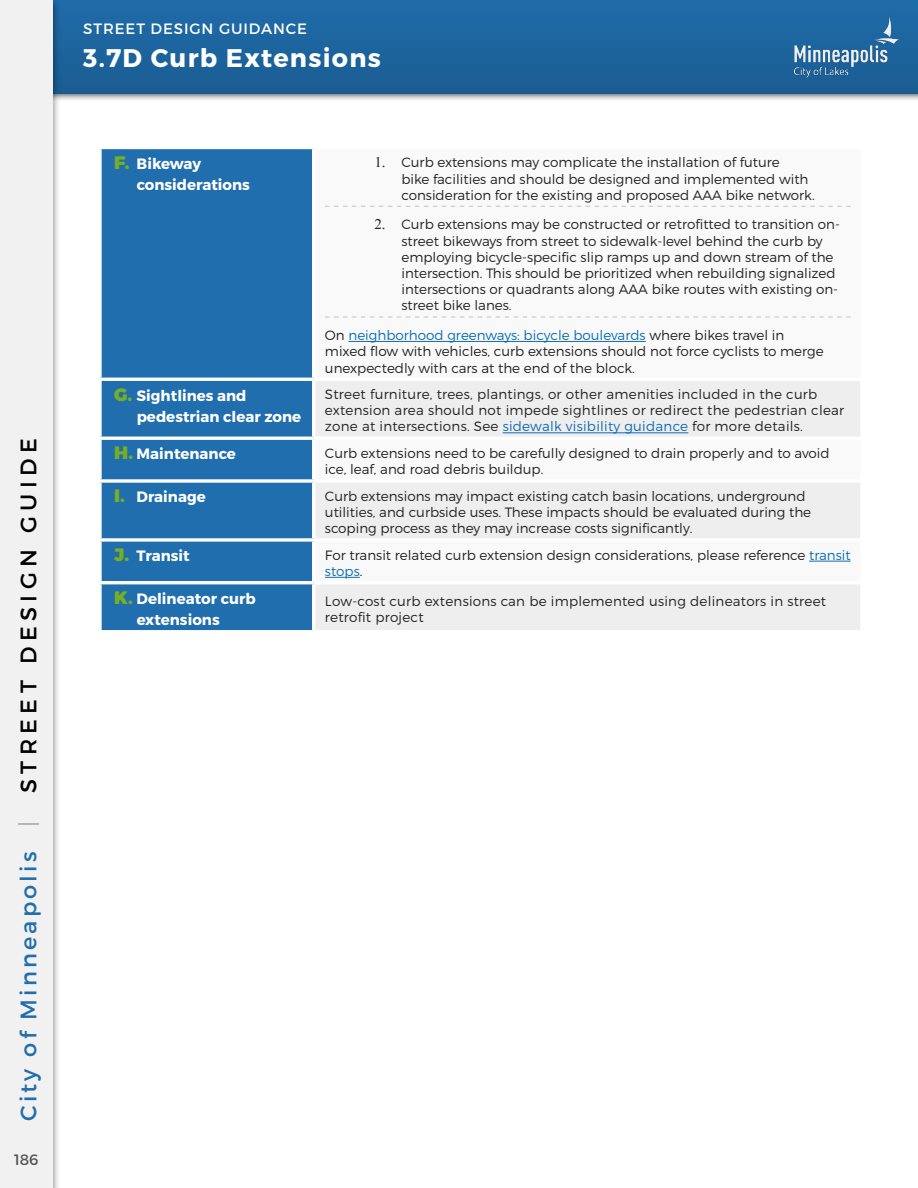
<style>
.page{position:relative;width:918px;height:1188px;background:#fff}
.page>*{position:absolute;margin:0;border:0;box-sizing:border-box;transform-origin:0 0}
.Top_White_Header{font:700 25.5px "Montserrat";letter-spacing:.05em;color:#fff}
.t1{font:22.5px "Montserrat";letter-spacing:.19em;color:#206ead}
.t2{font:700 15px/21px "Montserrat";color:#fff}
.Little_top_White_hea{font:15px "Montserrat";letter-spacing:.06em;color:#fff}
.t3{font:15px "Montserrat";color:#545456}
.t4{font:300 13.5px/16.2px "Montserrat";color:#222}
.t5{font:300 13.5px/16.2px "Montserrat";letter-spacing:.02em;color:#222}
.s1{color:#b2b4b7}
.s2{color:#000}
.s3{font-weight:900;font-size:18px;color:#76ae25}
.s4{color:#0e6db7}
</style>
<div class="page">
<div style="left:0;top:0;width:918px;height:102px;background:#000;opacity:.69"></div>
<div style="left:0;top:0;width:918px;height:93px;background:#1d659e"></div>
<div style="left:0;top:0;width:61px;height:1188px;background:#000;opacity:.37"></div>
<div style="left:0;top:0;width:52px;height:1188px;background:#f1f1f1"></div>
<img style="left:794px;top:16px;width:105px;height:61px">
<div style="left:102px;top:149px;width:210px;height:481px;background:#206ead"></div>
<svg style="left:315px;top:381px;width:545px;height:249px;fill:#eee"></svg>
<hr style="left:98px;top:378px;width:216px;height:3px;background:#fff">
<hr style="left:98px;top:437px;width:216px;height:3px;background:#fff">
<hr style="left:314px;top:437px;width:550px;height:3px;background:#fff">
<svg style="left:100px;top:479px;width:214px;height:4px"></svg>
<hr style="left:314px;top:479px;width:550px;height:4px;background:#fff">
<svg style="left:100px;top:538px;width:214px;height:4px"></svg>
<hr style="left:314px;top:538px;width:550px;height:4px;background:#fff">
<hr style="left:98px;top:581px;width:216px;height:3px;background:#fff">
<hr style="left:314px;top:581px;width:550px;height:3px;background:#fff">
<svg style="left:100px;top:149px;width:2px;height:229px"></svg>
<svg style="left:100px;top:381px;width:2px;height:56px"></svg>
<svg style="left:101px;top:440px;width:1px;height:39px"></svg>
<svg style="left:101px;top:483px;width:1px;height:55px"></svg>
<svg style="left:101px;top:542px;width:1px;height:39px"></svg>
<svg style="left:100px;top:584px;width:2px;height:46px"></svg>
<svg style="left:325px;top:206px;width:526px;height:1px"></svg>
<svg style="left:325px;top:316px;width:526px;height:2px"></svg>
<hr style="left:348px;top:341px;width:298px;height:1px;background:#0e6db7">
<hr style="left:503px;top:432px;width:185px;height:1px;background:#0e6db7">
<hr style="left:809px;top:561px;width:42px;height:1px;background:#0e6db7">
<hr style="left:325px;top:577px;width:35px;height:1px;background:#0e6db7">
<h2 class="t1" style="left:15px;top:1121px;width:684px;rotate:-90deg">City of Minneapolis <span class="s1">|</span> <span class="s2">STREET DESIGN GUIDE</span></h2>
<p class="t3" style="left:14px;top:1151px;width:26px">186</p>
<p class="Little_top_White_hea" style="left:83px;top:20px;width:225px">STREET DESIGN GUIDANCE</p>
<p class="Top_White_Header" style="left:83px;top:42px;width:299px">3.7D Curb Extensions</p>
<p class="t2" style="left:137px;top:153px;width:115px;text-indent:-22px"><span class="s3">F.</span> Bikeway considerations</p>
<p class="t4" style="left:401px;top:154px;width:415px">Curb extensions may complicate the installation of future<br>bike facilities and should be designed and implemented with consideration for the existing and proposed AAA bike network.</p>
<p class="t4" style="left:401px;top:216px;width:440px">Curb extensions may be constructed or retrofitted to transition on&shy;street bikeways from street to sidewalk-level behind the curb by employing bicycle-specific slip ramps up and down stream of the intersection. This should be prioritized when rebuilding signalized intersections or quadrants along AAA bike routes with existing on&shy;street bike lanes.</p>
<p class="t4" style="left:325px;top:327px;width:500px">On <span class="s4">neighborhood greenways: bicycle boulevards</span> where bikes travel in mixed flow with vehicles, curb extensions should not force cyclists to merge unexpectedly with cars at the end of the block.</p>
<p class="t2" style="left:137px;top:385px;width:166px;text-indent:-22px"><span class="s3">G.</span> Sightlines and pedestrian clear zone</p>
<p class="t5" style="left:325px;top:386px;width:521px">Street furniture, trees, plantings, or other amenities included in the curb extension area should not impede sightlines or redirect the pedestrian clear zone at intersections. See <span class="s4">sidewalk visibility guidance</span> for more details.</p>
<p class="t2" style="left:114px;top:444px;width:123px"><span class="s3">H.</span> Maintenance</p>
<p class="t4" style="left:325px;top:445px;width:506px">Curb extensions need to be carefully designed to drain properly and to avoid ice, leaf, and road debris buildup.</p>
<p class="t2" style="left:114px;top:487px;width:93px"><span class="s3">I.</span> Drainage</p>
<p class="t4" style="left:325px;top:488px;width:488px">Curb extensions may impact existing catch basin locations, underground utilities, and curbside uses. These impacts should be evaluated during the scoping process as they may increase costs significantly.</p>
<p class="t2" style="left:114px;top:546px;width:77px"><span class="s3">J.</span> Transit</p>
<p class="t4" style="left:325px;top:547px;width:527px">For transit related curb extension design considerations, please reference <span class="s4">transit stops</span>.</p>
<p class="t2" style="left:137px;top:588px;width:121px;text-indent:-22px"><span class="s3">K.</span> Delineator curb extensions</p>
<p class="t5" style="left:325px;top:593px;width:503px">Low-cost curb extensions can be implemented using delineators in street retrofit project</p>
</div>
